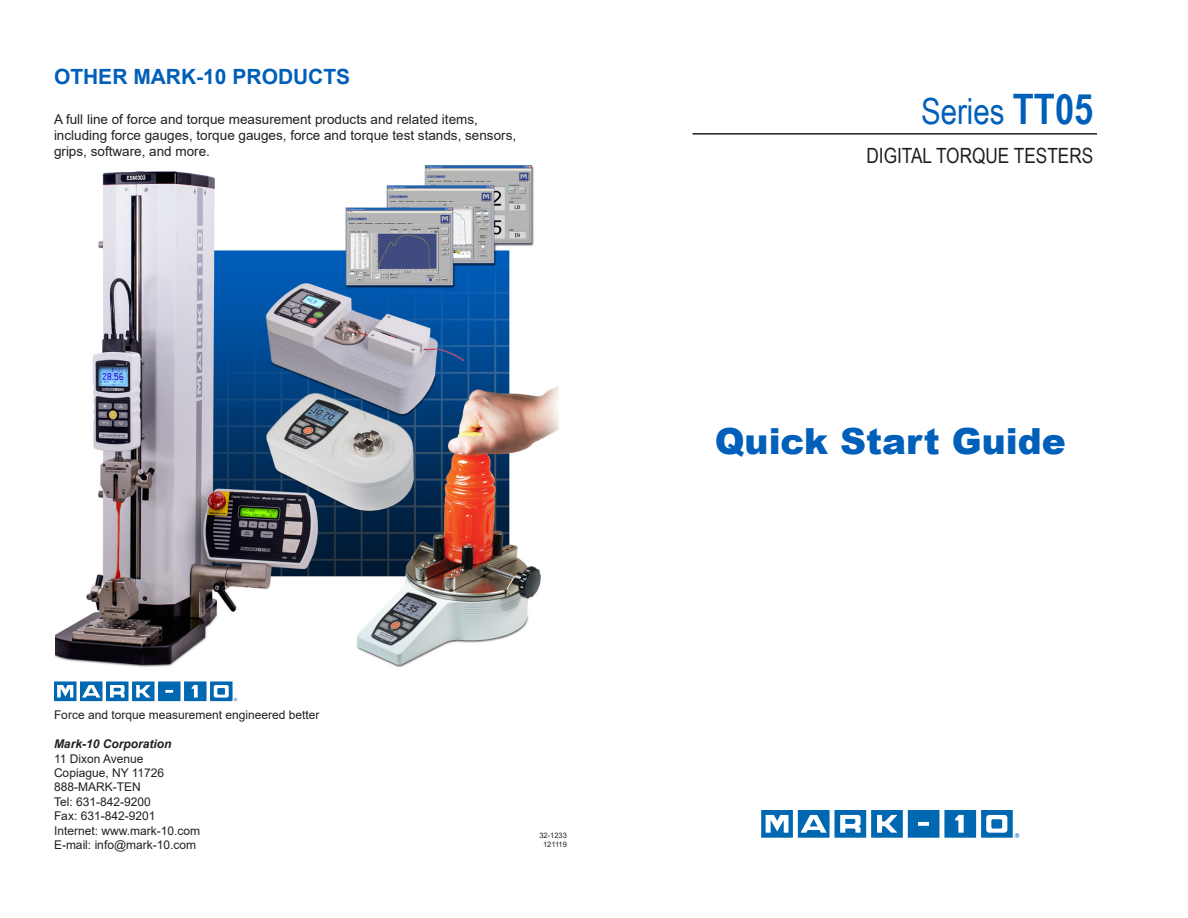
<style>
.page{position:relative;width:1188px;height:918px;background:#fff}
.page>*{position:absolute;margin:0;border:0;box-sizing:border-box;transform-origin:0 0}
.t1{font:900 36px "Arial";color:#005fb9}
.t2{font:36px "Arial Narrow";color:#005fb9}
.t3{font:21px "Arial Narrow";color:#231f20}
.t4{font:700 21px "Arial";color:#005fb9}
.t5{font:13.5px/16.2px "Arial";color:#231f20}
.t6{font:12px "Arial";color:#231f20}
.t7{font:italic 700 12px "Arial";color:#231f20}
.t8{font:7.5px "Arial";color:#231f20}
.s1{font-weight:700;font-size:42px}
</style>
<div class="page">
<hr style="left:693px;top:133px;width:404px;height:2px;background:#231f20">
<svg style="left:761px;top:810px;width:258px;height:28px"></svg>
<svg style="left:54px;top:681px;width:183px;height:20px"></svg>
<img style="left:55px;top:165px;width:504px;height:503px">
<p class="t4" style="left:54px;top:62px;width:298px">OTHER MARK-10 PRODUCTS</p>
<p class="t5" style="left:54px;top:111px;width:464px">A full line of force and torque measurement products and related items, including force gauges, torque gauges, force and torque test stands, sensors, grips, software, and more.</p>
<p class="t6" style="left:54px;top:707px;width:267px">Force and torque measurement engineered better</p>
<p class="t7" style="left:54px;top:736px;width:119px">Mark-10 Corporation</p>
<p class="t6" style="left:54px;top:750px;width:91px">11 Dixon Avenue</p>
<p class="t6" style="left:54px;top:764px;width:112px">Copiague, NY 11726</p>
<p class="t6" style="left:54px;top:779px;width:88px">888-MARK-TEN</p>
<p class="t6" style="left:54px;top:793px;width:98px">Tel: 631-842-9200</p>
<p class="t6" style="left:54px;top:808px;width:103px">Fax: 631-842-9201</p>
<p class="t6" style="left:54px;top:822px;width:148px">Internet: www.mark-10.com</p>
<p class="t6" style="left:54px;top:836px;width:144px">E-mail: info@mark-10.com</p>
<p class="t8" style="left:539px;top:830px;width:29px">32-1233</p>
<p class="t8" style="left:543px;top:839px;width:25px">121119</p>
<p class="t2" style="left:921px;top:85px;width:174px">Series <span class="s1">TT05</span></p>
<p class="t3" style="left:866px;top:140px;width:228px">DIGITAL TORQUE TESTERS</p>
<p class="t1" style="left:715px;top:415px;width:353px">Quick Start Guide</p>
</div>
